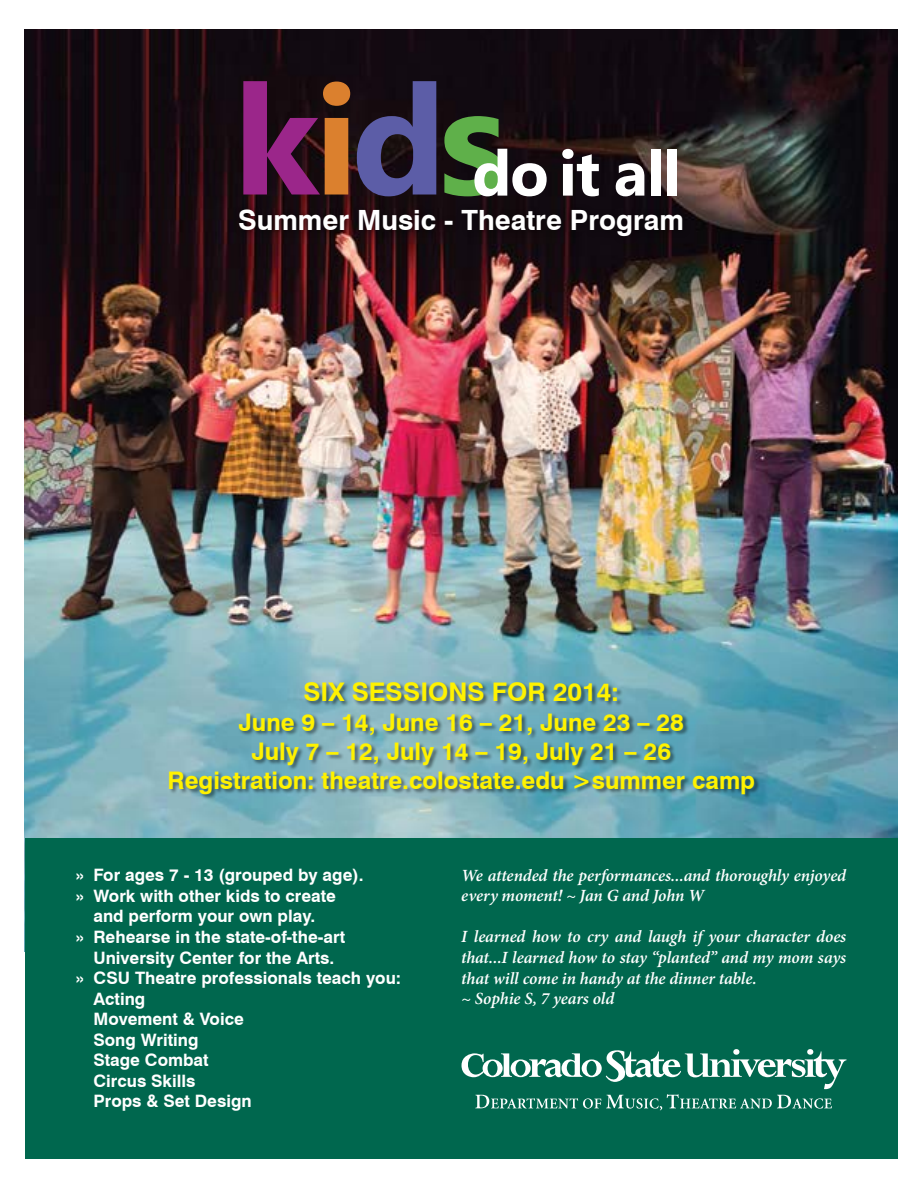
<style>
.page{position:relative;width:918px;height:1188px;background:#fff}
.page>*{position:absolute;margin:0;border:0;box-sizing:border-box;transform-origin:0 0}
.t1{font:700 27.9px "Swiss 721 BT";color:#fff}
.t2{font:700 25.65px "Swiss 721 BT";color:#fff200}
.t3{font:700 24.3px/29.1px "Swiss 721 BT";color:#fff200;text-align:center}
.t4{font:700 17.1px "Swiss 721 BT";color:#fff}
.t5{font:italic 600 17.1px/20.5px "Minion Pro";letter-spacing:-.01em;color:#fff}
</style>
<div class="page">
<img style="left:25px;top:30px;width:873px;height:808px">
<div style="left:25px;top:838px;width:873px;height:321px;background:#00674e"></div>
<div style="left:169px;top:682px;width:592px;height:118px;background:#000;opacity:.5"></div>
<svg style="left:243px;top:81px;width:107px;height:114px;background:#702b44"></svg>
<svg style="left:357px;top:81px;width:79px;height:115px;background:#3e3b68"></svg>
<svg style="left:444px;top:116px;width:103px;height:80px"></svg>
<svg style="left:562px;top:149px;width:37px;height:47px"></svg>
<svg style="left:616px;top:163px;width:28px;height:33px"></svg>
<div style="left:651px;top:149px;width:10px;height:47px;background:#fff"></div>
<div style="left:668px;top:149px;width:9px;height:47px;background:#fff"></div>
<div style="left:233px;top:203px;width:458px;height:42px;background:#000;opacity:.5"></div>
<svg style="left:462px;top:1049px;width:385px;height:61px"></svg>
<h1 class="t1" style="left:238px;top:203px;width:447px">Summer Music - Theatre Program</h1>
<h2 class="t2" style="left:303px;top:677px;width:317px">SIX SESSIONS FOR 2014:</h2>
<h3 class="t3" style="left:167px;top:707px;width:589px">June 9 – 14, June 16 – 21, June 23 – 28<br>July 7 – 12, July 14 – 19, July 21 – 26<br>Registration: theatre.colostate.edu &gt;summer camp</h3>
<p class="t4" style="left:76px;top:865px;width:289px">» For ages 7 - 13 (grouped by age).</p>
<p class="t4" style="left:76px;top:885px;width:261px">» Work with other kids to create</p>
<p class="t4" style="left:93px;top:906px;width:223px">and perform your own play.</p>
<p class="t4" style="left:76px;top:927px;width:270px">» Rehearse in the state-of-the-art</p>
<p class="t4" style="left:93px;top:947px;width:243px">University Center for the Arts.</p>
<p class="t4" style="left:76px;top:968px;width:326px">» CSU Theatre professionals teach you:</p>
<p class="t4" style="left:93px;top:988px;width:53px">Acting</p>
<p class="t4" style="left:93px;top:1009px;width:152px">Movement &amp; Voice</p>
<p class="t4" style="left:93px;top:1029px;width:107px">Song Writing</p>
<p class="t4" style="left:93px;top:1050px;width:117px">Stage Combat</p>
<p class="t4" style="left:93px;top:1070px;width:104px">Circus Skills</p>
<p class="t4" style="left:93px;top:1091px;width:160px">Props &amp; Set Design</p>
<p class="t5" style="left:461px;top:865px;width:386px">We attended the performances...and thoroughly enjoyed every moment! ~ Jan G and John W</p>
<p class="t5" style="left:461px;top:927px;width:386px">I learned how to cry and laugh if your character does that...I learned how to stay “planted” and my mom says that will come in handy at the dinner table.<br>~ Sophie S, 7 years old</p>
</div>
